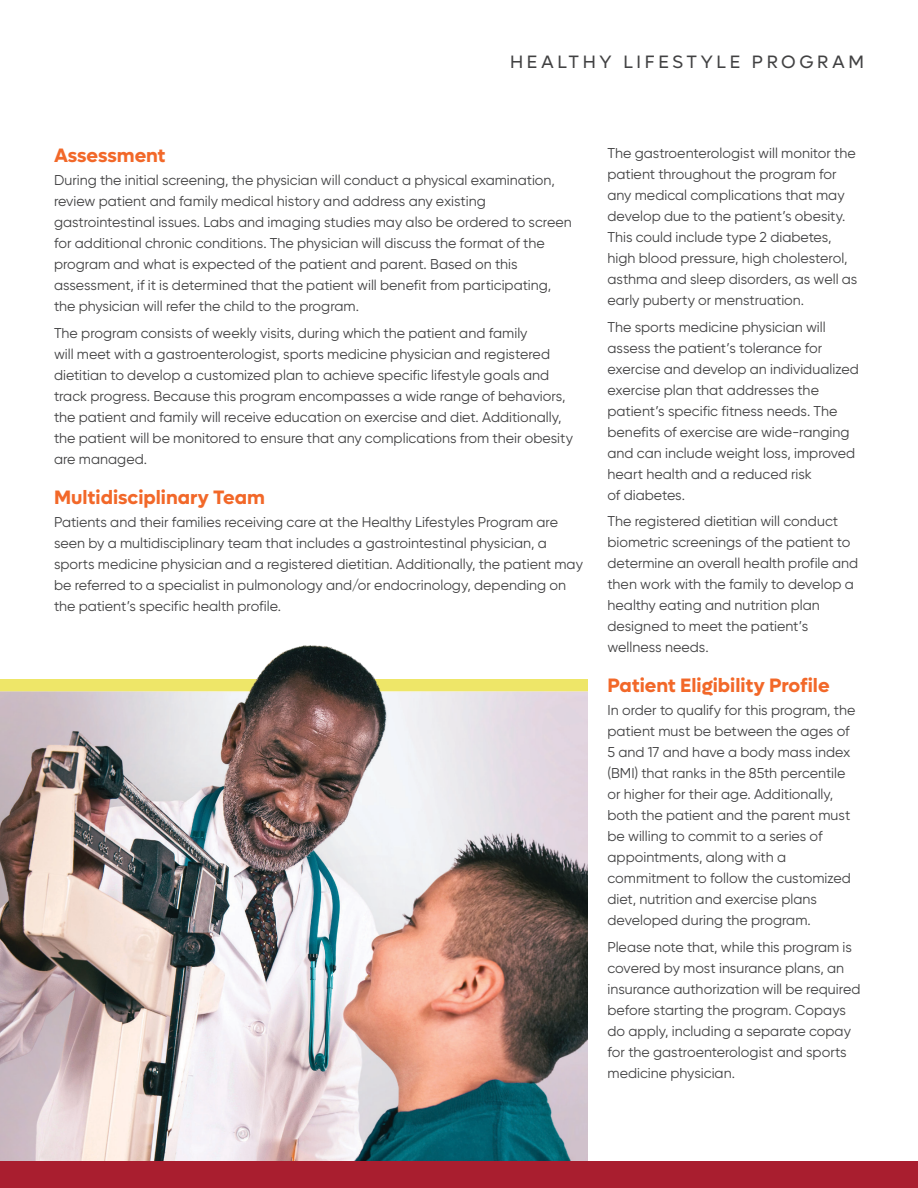
<style>
.page{position:relative;width:918px;height:1188px;background:#fff}
.page>*{position:absolute;margin:0;border:0;box-sizing:border-box;transform-origin:0 0}
.t1{font:700 19.5px "Lufga";color:#f26829}
.t2{font:18px "Lufga";letter-spacing:.2em;color:#414142}
.t3{font:14.25px/21px "Gilroy";color:#414142}
</style>
<div class="page">
<img style="left:0;top:645px;width:588px;height:516px">
<div style="left:0;top:1161px;width:918px;height:27px;background:#a91e2f"></div>
<p class="t2" style="left:510px;top:52px;width:355px">HEALTHY LIFESTYLE PROGRAM</p>
<h3 class="t1" style="left:54px;top:144px;width:113px">Assessment</h3>
<p class="t3" style="left:54px;top:170px;width:519px">During the initial screening, the physician will conduct a physical examination, review patient and family medical history and address any existing gastrointestinal issues. Labs and imaging studies may also be ordered to screen for additional chronic conditions. The physician will discuss the format of the program and what is expected of the patient and parent. Based on this assessment, if it is determined that the patient will benefit from participating, the physician will refer the child to the program.</p>
<p class="t3" style="left:54px;top:322px;width:520px">The program consists of weekly visits, during which the patient and family<br>will meet with a gastroenterologist, sports medicine physician and registered dietitian to develop a customized plan to achieve specific lifestyle goals and track progress. Because this program encompasses a wide range of behaviors, the patient and family will receive education on exercise and diet. Additionally, the patient will be monitored to ensure that any complications from their obesity are managed.</p>
<h3 class="t1" style="left:54px;top:485px;width:212px">Multidisciplinary Team</h3>
<p class="t3" style="left:54px;top:511px;width:530px">Patients and their families receiving care at the Healthy Lifestyles Program are seen by a multidisciplinary team that includes a gastrointestinal physician, a sports medicine physician and a registered dietitian. Additionally, the patient may be referred to a specialist in pulmonology and/or endocrinology, depending on the patient’s specific health profile.</p>
<p class="t3" style="left:607px;top:143px;width:251px">The gastroenterologist will monitor the patient throughout the program for any medical complications that may develop due to the patient’s obesity.<br>This could include type 2 diabetes, high blood pressure, high cholesterol, asthma and sleep disorders, as well as early puberty or menstruation.</p>
<p class="t3" style="left:607px;top:316px;width:253px">The sports medicine physician will assess the patient’s tolerance for exercise and develop an individualized exercise plan that addresses the patient’s specific fitness needs. The benefits of exercise are wide-ranging and can include weight loss, improved heart health and a reduced risk<br>of diabetes.</p>
<p class="t3" style="left:607px;top:511px;width:252px">The registered dietitian will conduct biometric screenings of the patient to determine an overall health profile and then work with the family to develop a healthy eating and nutrition plan designed to meet the patient’s wellness needs.</p>
<h3 class="t1" style="left:608px;top:674px;width:224px">Patient Eligibility Profile</h3>
<p class="t3" style="left:608px;top:700px;width:249px">In order to qualify for this program, the patient must be between the ages of 5 and 17 and have a body mass index (BMI) that ranks in the 85th percentile or higher for their age. Additionally, both the patient and the parent must be willing to commit to a series of appointments, along with a commitment to follow the customized diet, nutrition and exercise plans developed during the program.</p>
<p class="t3" style="left:608px;top:936px;width:254px">Please note that, while this program is covered by most insurance plans, an insurance authorization will be required before starting the program. Copays do apply, including a separate copay for the gastroenterologist and sports medicine physician.</p>
</div>
